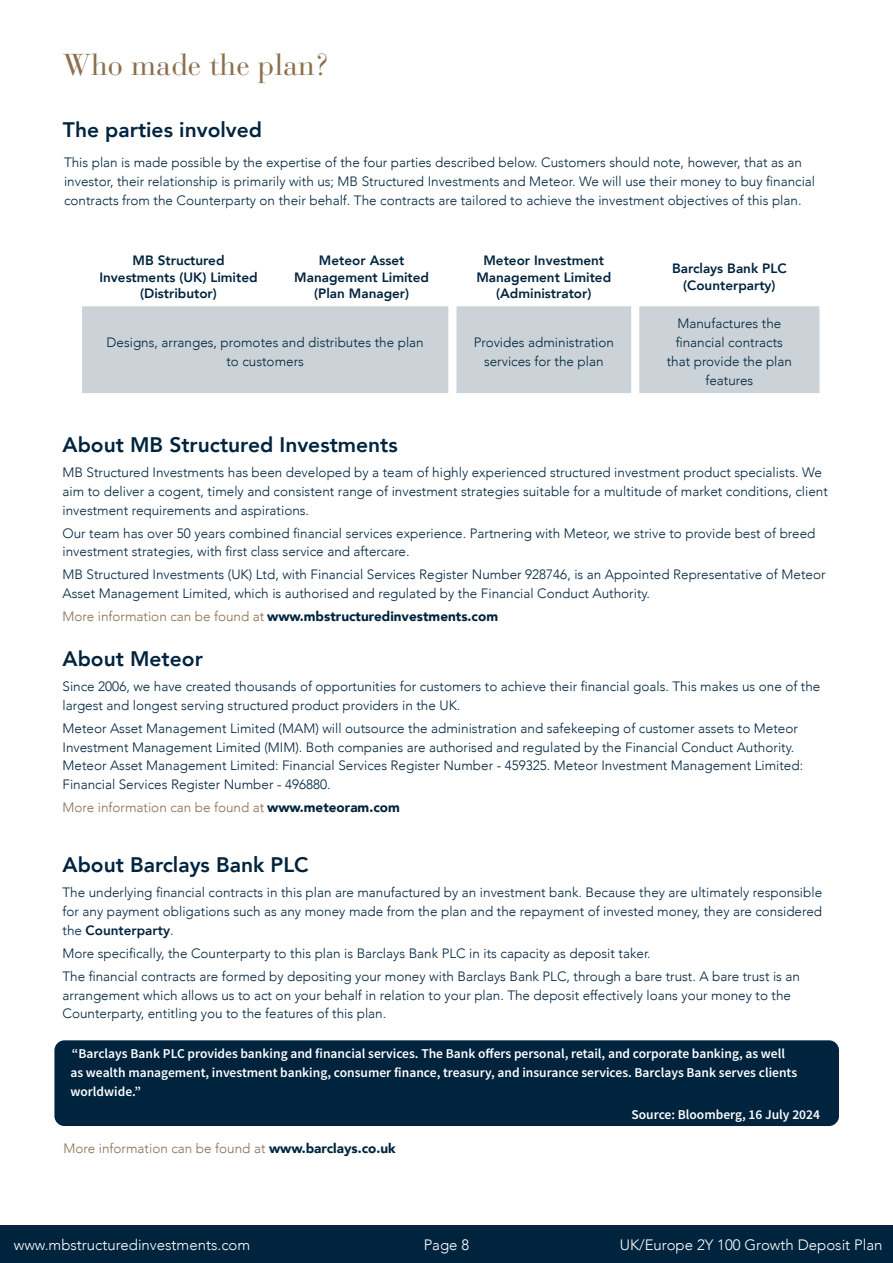
<style>
.page{position:relative;width:893px;height:1263px;background:#fff}
.page>*{position:absolute;margin:0;border:0;box-sizing:border-box;transform-origin:0 0}
.t1{font:30px "Bauer Bodoni Std";color:#8b6f4e}
.t2{font:800 21px "Avenir";color:#00243e}
.t3{font:300 15px "Avenir";color:#fff}
.t4{font:300 13.5px/18.8px "Avenir";color:#00243e}
.t5{font:600 13.5px/18.8px "Source Sans Pro";color:#fff}
.t6{font:800 13.5px/16.2px "Avenir";color:#00243e;text-align:center}
.t7{font:300 13.5px "Avenir";color:#8b6f4e}
.t8{font:900 13.5px "Avenir";color:#00243e}
.s1{font-weight:300;color:#8b6f4e}
.s2{font-weight:900;color:#00243e}
.s3{font-weight:800}
</style>
<div class="page">
<div style="left:0;top:1225px;width:893px;height:38px;background:#00243e"></div>
<div style="left:54px;top:1040px;width:785px;height:86px;background:#00243e;border-radius:10px"></div>
<div style="left:82px;top:306px;width:737px;height:87px;background:#ccd3d8"></div>
<h1 class="t1" style="left:63px;top:47px;width:268px">Who made the plan?</h1>
<h2 class="t2" style="left:63px;top:114px;width:201px">The parties involved</h2>
<p class="t4" style="left:64px;top:153px;width:753px">This plan is made possible by the expertise of the four parties described below. Customers should note, however, that as an investor, their relationship is primarily with us; MB Structured Investments and Meteor. We will use their money to buy financial contracts from the Counterparty on their behalf. The contracts are tailored to achieve the investment objectives of this plan.</p>
<p class="t6" style="left:99px;top:253px;width:160px">MB Structured<br>Investments (UK) Limited (Distributor)</p>
<p class="t6" style="left:294px;top:253px;width:136px">Meteor Asset<br>Management Limited (Plan Manager)</p>
<p class="t6" style="left:476px;top:253px;width:136px">Meteor Investment<br>Management Limited (Administrator)</p>
<p class="t6" style="left:672px;top:261px;width:116px">Barclays Bank PLC (Counterparty)</p>
<p class="t4" style="left:107px;top:333px;width:319px;text-align:center">Designs, arranges, promotes and distributes the plan to customers</p>
<p class="t4" style="left:474px;top:333px;width:142px;text-align:center">Provides administration services for the plan</p>
<p class="t4" style="left:667px;top:314px;width:127px;text-align:center">Manufactures the financial contracts that provide the plan features</p>
<h2 class="t2" style="left:63px;top:429px;width:337px">About MB Structured Investments</h2>
<p class="t4" style="left:63px;top:463px;width:767px">MB Structured Investments has been developed by a team of highly experienced structured investment product specialists. We aim to deliver a cogent, timely and consistent range of investment strategies suitable for a multitude of market conditions, client investment requirements and aspirations.</p>
<p class="t4" style="left:63px;top:524px;width:754px">Our team has over 50 years combined financial services experience. Partnering with Meteor, we strive to provide best of breed investment strategies, with first class service and aftercare.</p>
<p class="t4" style="left:63px;top:565px;width:764px">MB Structured Investments (UK) Ltd, with Financial Services Register Number 928746, is an Appointed Representative of Meteor<br>Asset Management Limited, which is authorised and regulated by the Financial Conduct Authority.</p>
<p class="t8" style="left:63px;top:605px;width:437px"><span class="s1">More information can be found at</span> www.mbstructuredinvestments.com</p>
<h2 class="t2" style="left:63px;top:643px;width:142px">About Meteor</h2>
<p class="t4" style="left:63px;top:677px;width:759px">Since 2006, we have created thousands of opportunities for customers to achieve their financial goals. This makes us one of the largest and longest serving structured product providers in the UK.</p>
<p class="t4" style="left:63px;top:719px;width:742px">Meteor Asset Management Limited (MAM) will outsource the administration and safekeeping of customer assets to Meteor Investment Management Limited (MIM). Both companies are authorised and regulated by the Financial Conduct Authority.<br>Meteor Asset Management Limited: Financial Services Register Number - 459325. Meteor Investment Management Limited:<br>Financial Services Register Number - 496880.</p>
<p class="t7" style="left:63px;top:799px;width:339px">More information can be found at <span class="s2">www.meteoram.com</span></p>
<h2 class="t2" style="left:63px;top:848px;width:248px">About Barclays Bank PLC</h2>
<p class="t4" style="left:63px;top:883px;width:761px;text-align:justify">The underlying financial contracts in this plan are manufactured by an investment bank. Because they are ultimately responsible for any payment obligations such as any money made from the plan and the repayment of invested money, they are considered the <span class="s3">Counterparty</span>.</p>
<p class="t4" style="left:63px;top:942px;width:739px;line-height:23px">More specifically, the Counterparty to this plan is Barclays Bank PLC in its capacity as deposit taker.<br>The financial contracts are formed by depositing your money with Barclays Bank PLC, through a bare trust. A bare trust is an</p>
<p class="t4" style="left:63px;top:986px;width:730px">arrangement which allows us to act on your behalf in relation to your plan. The deposit effectively loans your money to the<br>Counterparty, entitling you to the features of this plan.</p>
<p class="t5" style="left:70px;top:1044px;width:728px">“Barclays Bank PLC provides banking and financial services. The Bank offers personal, retail, and corporate banking, as well as wealth management, investment banking, consumer finance, treasury, and insurance services. Barclays Bank serves clients worldwide.”</p>
<p class="t5" style="left:631px;top:1104px;width:190px">Source: Bloomberg, 16 July 2024</p>
<p class="t7" style="left:64px;top:1141px;width:334px">More information can be found at <span class="s2">www.barclays.co.uk</span></p>
<p class="t3" style="left:14px;top:1236px;width:238px">www.mbstructuredinvestments.com</p>
<p class="t3" style="left:424px;top:1236px;width:47px">Page 8</p>
<p class="t3" style="left:620px;top:1236px;width:264px">UK/Europe 2Y 100 Growth Deposit Plan</p>
</div>
